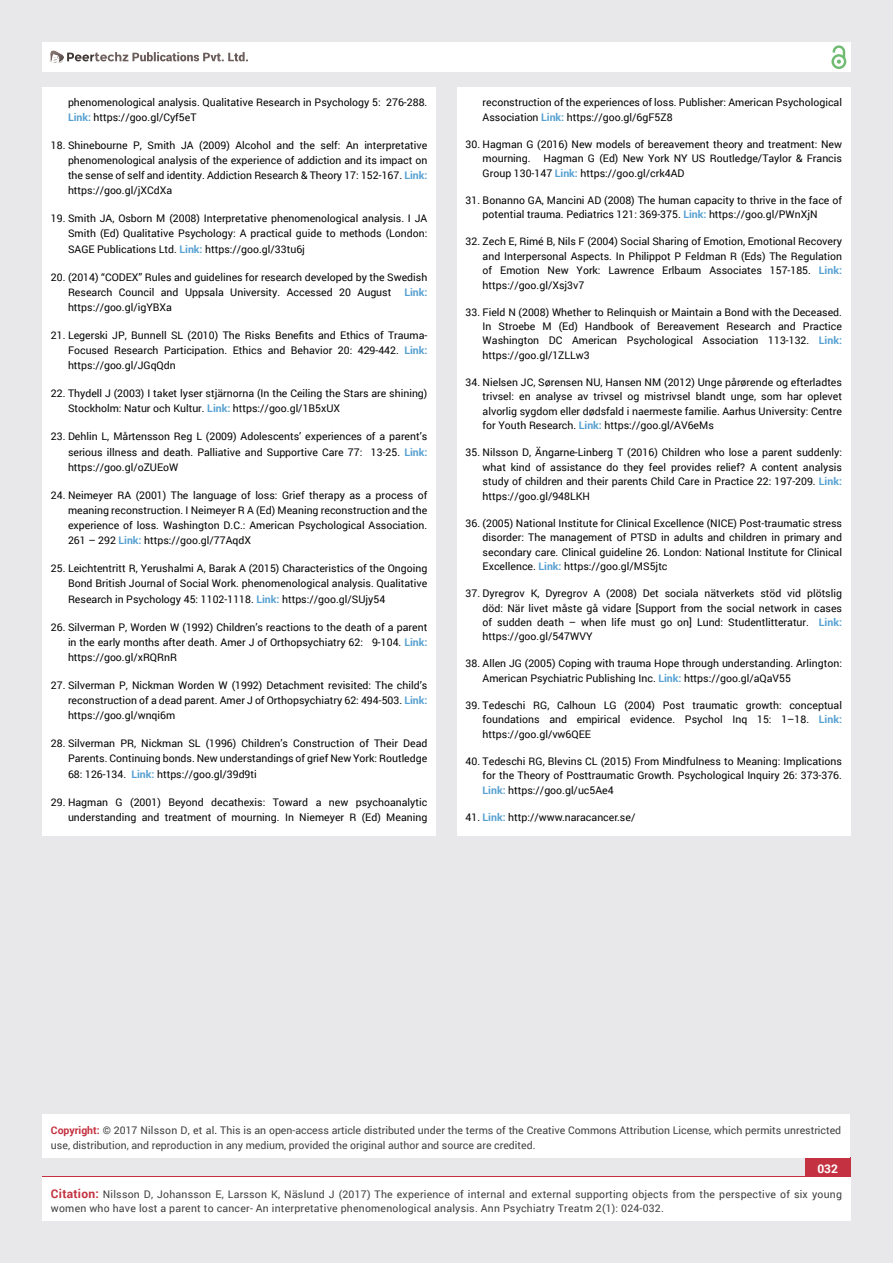
<style>
.page{position:relative;width:893px;height:1263px;background:#e8e8ea}
.page>*{position:absolute;margin:0;border:0;box-sizing:border-box;transform-origin:0 0}
.t1{font:700 12px "Roboto";color:#fff}
.t2{font:10.5px/14.4px "Roboto";color:#040503;text-align:justify}
.t3{font:10.5px/13.5px "Roboto";letter-spacing:.02em;color:#413f41}
.t4{font:10.5px/15px "Roboto";color:#413f41}
.s1{font-weight:700;color:#56a0d1}
.s2{font-weight:700;color:#c43241}
.s3{color:#0b0d0b}
.s4{font-weight:700;font-size:12px;color:#c43241}
</style>
<div class="page">
<div style="left:42px;top:43px;width:808px;height:29px;background:#fff"></div>
<div style="left:831px;top:54px;width:15px;height:15px;border:2px solid #70bb72;border-radius:50%"></div>
<svg style="left:831px;top:45px;width:15px;height:19px"></svg>
<div style="left:805px;top:1157px;width:45px;height:53px;background:#c43241"></div>
<svg style="left:49px;top:50px;width:199px;height:14px"></svg>
<div style="left:42px;top:1177px;width:808px;height:43px;background:#fff"></div>
<div style="left:42px;top:1115px;width:808px;height:43px;background:#fff"></div>
<div style="left:42px;top:87px;width:394px;height:748px;background:#fff"></div>
<div style="left:457px;top:87px;width:393px;height:748px;background:#fff"></div>
<p class="t2" style="left:68px;top:95px;width:361px;line-height:15px">phenomenological analysis. Qualitative Research in Psychology 5: 276-288.<br><span class="s1">Link:</span> https://goo.gl/Cyf5eT</p>
<p class="t2" style="left:68px;top:137px;width:361px;line-height:15px;text-indent:-17px">18. Shinebourne P, Smith JA (2009) Alcohol and the self: An interpretative phenomenological analysis of the experience of addiction and its impact on the sense of self and identity. Addiction Research &amp; Theory 17: 152-167. <span class="s1">Link: </span>https://goo.gl/jXCdXa</p>
<p class="t2" style="left:68px;top:211px;width:361px;line-height:15.1px;text-indent:-17px">19. Smith JA, Osborn M (2008) Interpretative phenomenological analysis. I JA Smith (Ed) Qualitative Psychology: A practical guide to methods (London:<br>SAGE Publications Ltd. <span class="s1">Link:</span> https://goo.gl/33tu6j</p>
<p class="t2" style="left:68px;top:269px;width:361px;line-height:15.1px;text-indent:-17px">20. (2014) “CODEX” Rules and guidelines for research developed by the Swedish Research Council and Uppsala University. Accessed 20 August <span class="s1">Link: </span>https://goo.gl/igYBXa</p>
<p class="t2" style="left:68px;top:327px;width:361px;line-height:15.1px;text-indent:-17px">21. Legerski JP, Bunnell SL (2010) The Risks Benefits and Ethics of Trauma-Focused Research Participation. Ethics and Behavior 20: 429-442. <span class="s1">Link: </span>https://goo.gl/JGqQdn</p>
<p class="t2" style="left:68px;top:386px;width:361px;line-height:15.1px;text-indent:-17px">22. Thydell J (2003) I taket lyser stjärnorna (In the Ceiling the Stars are shining)<br>Stockholm: Natur och Kultur. <span class="s1">Link:</span> https://goo.gl/1B5xUX</p>
<p class="t2" style="left:68px;top:429px;width:361px;line-height:15.1px;text-indent:-17px">23. Dehlin L, Mårtensson Reg L (2009) Adolescents’ experiences of a parent’s serious illness and death. Palliative and Supportive Care 77: 13-25. <span class="s1">Link: </span>https://goo.gl/oZUEoW</p>
<p class="t2" style="left:68px;top:487px;width:361px;line-height:15.1px;text-indent:-17px">24. Neimeyer RA (2001) The language of loss: Grief therapy as a process of meaning reconstruction. I Neimeyer R A (Ed) Meaning reconstruction and the experience of loss. Washington D.C.: American Psychological Association.<br>261 – 292 <span class="s1">Link:</span> https://goo.gl/77AqdX</p>
<p class="t2" style="left:68px;top:561px;width:361px;line-height:15.1px;text-indent:-17px">25. Leichtentritt R, Yerushalmi A, Barak A (2015) Characteristics of the Ongoing Bond British Journal of Social Work. phenomenological analysis. Qualitative Research in Psychology 45: 1102-1118. <span class="s1">Link:</span> https://goo.gl/SUjy54</p>
<p class="t2" style="left:68px;top:619px;width:361px;line-height:15.1px;text-indent:-17px">26. Silverman P, Worden W (1992) Children’s reactions to the death of a parent in the early months after death. Amer J of Orthopsychiatry 62: 9-104. <span class="s1">Link: </span>https://goo.gl/xRQRnR</p>
<p class="t2" style="left:68px;top:677px;width:361px;line-height:15.1px;text-indent:-17px">27. Silverman P, Nickman Worden W (1992) Detachment revisited: The child’s reconstruction of a dead parent. Amer J of Orthopsychiatry 62: 494-503. <span class="s1">Link: </span>https://goo.gl/wnqi6m</p>
<p class="t2" style="left:68px;top:736px;width:361px;line-height:15.1px;text-indent:-17px">28. Silverman PR, Nickman SL (1996) Children’s Construction of Their Dead Parents. Continuing bonds. New understandings of grief New York: Routledge 68: 126-134. <span class="s1">Link:</span> https://goo.gl/39d9ti</p>
<p class="t2" style="left:51px;top:794px;width:378px;line-height:15.1px;text-align:right">29. Hagman G (2001) Beyond decathexis: Toward a new psychoanalytic understanding and treatment of mourning. In Niemeyer R (Ed) Meaning</p>
<p class="t2" style="left:483px;top:95px;width:361px">reconstruction of the experiences of loss. Publisher: American Psychological<br>Association <span class="s1">Link:</span> https://goo.gl/6gF5Z8</p>
<p class="t2" style="left:483px;top:137px;width:361px;text-indent:-17px">30. Hagman G (2016) New models of bereavement theory and treatment: New mourning. Hagman G (Ed) New York NY US Routledge/Taylor &amp; Francis Group 130-147 <span class="s1">Link:</span> https://goo.gl/crk4AD</p>
<p class="t2" style="left:483px;top:192px;width:361px;text-indent:-17px">31. Bonanno GA, Mancini AD (2008) The human capacity to thrive in the face of potential trauma. Pediatrics 121: 369-375. <span class="s1">Link:</span> https://goo.gl/PWnXjN</p>
<p class="t2" style="left:483px;top:234px;width:361px;text-indent:-17px">32. Zech E, Rimé B, Nils F (2004) Social Sharing of Emotion, Emotional Recovery and Interpersonal Aspects. In Philippot P Feldman R (Eds) The Regulation of Emotion New York: Lawrence Erlbaum Associates 157-185. <span class="s1">Link: </span>https://goo.gl/Xsj3v7</p>
<p class="t2" style="left:483px;top:304px;width:361px;text-indent:-17px">33. Field N (2008) Whether to Relinquish or Maintain a Bond with the Deceased.<br>In Stroebe M (Ed) Handbook of Bereavement Research and Practice Washington DC American Psychological Association 113-132. <span class="s1">Link: </span>https://goo.gl/1ZLLw3</p>
<p class="t2" style="left:483px;top:375px;width:361px;text-indent:-17px">34. Nielsen JC, Sørensen NU, Hansen NM (2012) Unge pårørende og efterladtes trivsel: en analyse av trivsel og mistrivsel blandt unge, som har oplevet alvorlig sygdom eller dødsfald i naermeste familie. Aarhus University: Centre for Youth Research. <span class="s1">Link:</span> https://goo.gl/AV6eMs</p>
<p class="t2" style="left:483px;top:445px;width:361px;text-indent:-17px">35. Nilsson D, Ängarne-Linberg T (2016) Children who lose a parent suddenly: what kind of assistance do they feel provides relief? A content analysis study of children and their parents Child Care in Practice 22: 197-209. <span class="s1">Link: </span>https://goo.gl/948LKH</p>
<p class="t2" style="left:483px;top:515px;width:361px;text-indent:-17px">36. (2005) National Institute for Clinical Excellence (NICE) Post-traumatic stress disorder: The management of PTSD in adults and children in primary and secondary care. Clinical guideline 26. London: National Institute for Clinical Excellence. <span class="s1">Link:</span> https://goo.gl/MS5jtc</p>
<p class="t2" style="left:483px;top:586px;width:361px;text-indent:-17px">37. Dyregrov K, Dyregrov A (2008) Det sociala nätverkets stöd vid plötslig död: När livet måste gå vidare [Support from the social network in cases of sudden death – when life must go on] Lund: Studentlitteratur. <span class="s1">Link: </span>https://goo.gl/547WVY</p>
<p class="t2" style="left:483px;top:656px;width:361px;text-indent:-17px">38. Allen JG (2005) Coping with trauma Hope through understanding. Arlington:<br>American Psychiatric Publishing Inc. <span class="s1">Link:</span> https://goo.gl/aQaV55</p>
<p class="t2" style="left:483px;top:698px;width:361px;text-indent:-17px">39. Tedeschi RG, Calhoun LG (2004) Post traumatic growth: conceptual foundations and empirical evidence. Psychol Inq 15: 1–18. <span class="s1">Link: </span>https://goo.gl/vw6QEE</p>
<p class="t2" style="left:483px;top:754px;width:361px;text-indent:-17px">40. Tedeschi RG, Blevins CL (2015) From Mindfulness to Meaning: Implications for the Theory of Posttraumatic Growth. Psychological Inquiry 26: 373-376.<br><span class="s1">Link:</span> https://goo.gl/uc5Ae4</p>
<p class="t2" style="left:466px;top:810px;width:171px">41. <span class="s1">Link:</span> http://www.naracancer.se/</p>
<p class="t4" style="left:51px;top:1123px;width:792px"><span class="s2">Copyright:</span> © 2017 Nilsson D, et al<span class="s3">.</span> This is an open-access article distributed under the terms of the Creative Commons Attribution License, which permits unrestricted use, distribution, and reproduction in any medium, provided the original author and source are credited.</p>
<p class="t1" style="left:817px;top:1161px;width:22px">032</p>
<p class="t3" style="left:51px;top:1188px;width:792px"><span class="s4">Citation:</span> Nilsson D, Johansson E, Larsson K, Näslund J (2017) The experience of internal and external supporting objects from the perspective of six young women who have lost a parent to cancer- An interpretative phenomenological analysis. Ann Psychiatry Treatm 2(1): 024-032.</p>
</div>
